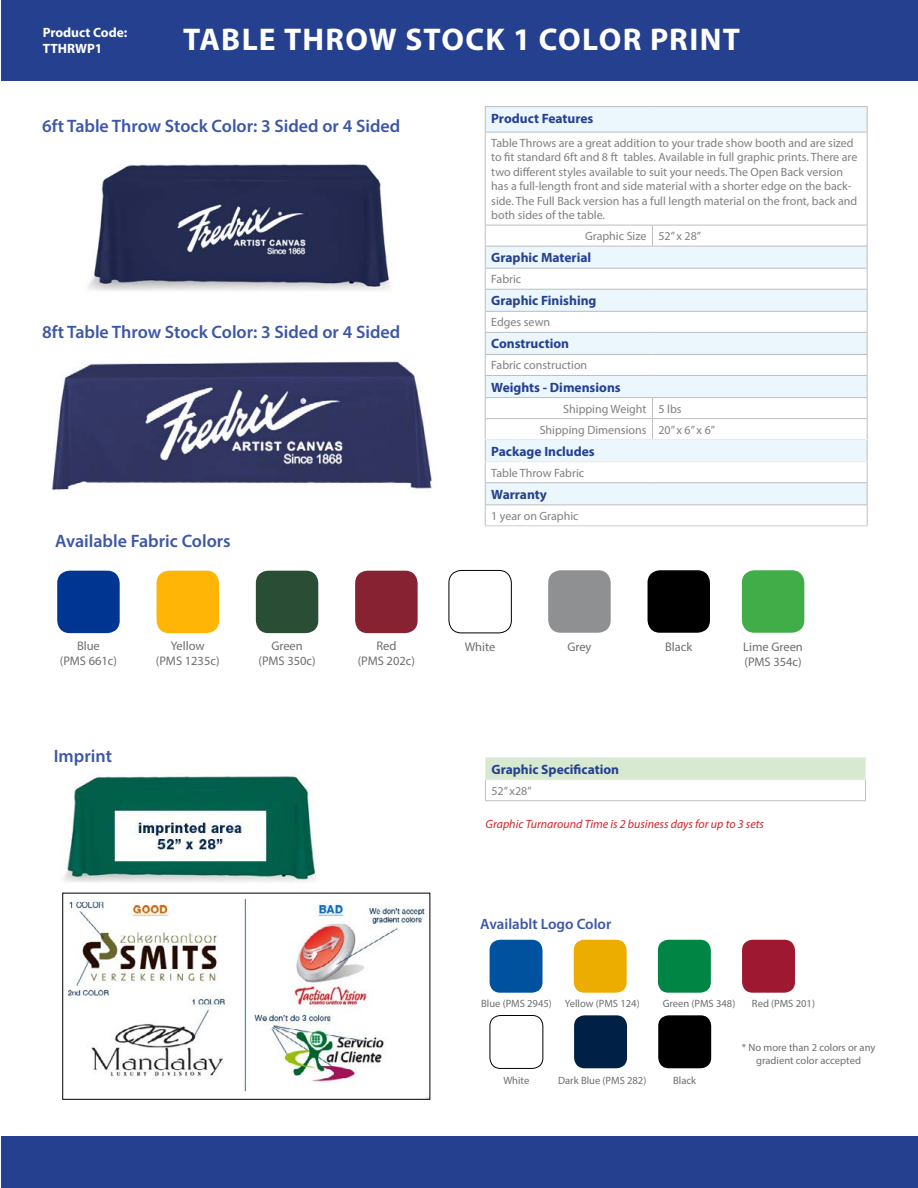
<style>
.page{position:relative;width:918px;height:1188px;background:#fff}
.page>*{position:absolute;margin:0;border:0;box-sizing:border-box;transform-origin:0 0}
.t1{font:700 31.5px "Myriad Pro";letter-spacing:.035em;color:#fff}
.t2{font:600 18px "Myriad Pro";color:#3d57a7}
.t3{font:600 15px "Myriad Pro";color:#3d57a7}
.t4{font:700 13.5px "Myriad Pro";color:#25408f}
.t5{font:700 13.5px/16.2px "Myriad Pro";color:#fff}
.t6{font:12.45px/15px "Myriad Pro";color:#6d6e71;text-align:center}
.t7{font:12px/14.4px "Myriad Pro";color:#807f83}
.t8{font:italic 12px "Myriad Pro";color:#d2232a}
.t9{font:10.65px/12.8px "Myriad Pro";color:#6d6e71;text-align:center}
</style>
<div class="page">
<div style="left:1px;top:0;width:917px;height:81px;background:#25408f"></div>
<div style="left:1px;top:1137px;width:917px;height:51px;background:#25408f"></div>
<div style="left:485px;top:758px;width:381px;height:22px;background:#d8e9d2"></div>
<hr style="left:485px;top:757px;width:381px;height:1px;background:#ececed">
<hr style="left:485px;top:779px;width:381px;height:1px;background:#ececed">
<svg style="left:485px;top:758px;width:1px;height:42px"></svg>
<svg style="left:865px;top:758px;width:1px;height:42px"></svg>
<hr style="left:485px;top:800px;width:381px;height:1px;background:#bcbec0">
<div style="left:486px;top:107px;width:381px;height:25px;background:#ebf6fd"></div>
<svg style="left:486px;top:133px;width:381px;height:92px"></svg>
<hr style="left:485px;top:106px;width:167px;height:1px;background:#bcbec0">
<svg style="left:485px;top:107px;width:1px;height:25px"></svg>
<hr style="left:652px;top:106px;width:216px;height:1px;background:#bcbec0">
<svg style="left:867px;top:107px;width:1px;height:25px"></svg>
<hr style="left:485px;top:132px;width:167px;height:1px;background:#bcbec0">
<hr style="left:485px;top:132px;width:1px;height:93px;background:#bcbec0">
<hr style="left:652px;top:132px;width:216px;height:1px;background:#bcbec0">
<hr style="left:867px;top:132px;width:1px;height:93px;background:#bcbec0">
<svg style="left:485px;top:225px;width:383px;height:301px"></svg>
<hr style="left:485px;top:375px;width:167px;height:1px;background:#bcbec0">
<hr style="left:652px;top:375px;width:216px;height:1px;background:#bcbec0">
<img style="left:88px;top:164px;width:303px;height:127px">
<img style="left:51px;top:361px;width:381px;height:131px">
<div style="left:449px;top:570px;width:63px;height:63px;border:1px solid #000;border-radius:12px"></div>
<div style="left:548px;top:570px;width:63px;height:63px;background:#8e9092;border-radius:12px"></div>
<div style="left:648px;top:570px;width:62px;height:63px;background:#000;border-radius:12px"></div>
<div style="left:742px;top:570px;width:62px;height:63px;background:#41ad49;border-radius:12px"></div>
<div style="left:57px;top:571px;width:63px;height:62px;background:#003591;border-radius:12px"></div>
<div style="left:157px;top:571px;width:62px;height:62px;background:#ffb505;border-radius:12px"></div>
<div style="left:256px;top:571px;width:62px;height:62px;background:#2a4e35;border-radius:12px"></div>
<div style="left:355px;top:571px;width:63px;height:62px;background:#862232;border-radius:12px"></div>
<div style="left:490px;top:1015px;width:53px;height:54px;border:1px solid #000;border-radius:11px"></div>
<div style="left:574px;top:1015px;width:53px;height:53px;background:#002046;border-radius:11px"></div>
<div style="left:658px;top:1015px;width:53px;height:53px;background:#000;border-radius:11px"></div>
<div style="left:490px;top:940px;width:53px;height:53px;background:#00529e;border-radius:11px"></div>
<div style="left:574px;top:940px;width:53px;height:53px;background:#edac00;border-radius:11px"></div>
<div style="left:658px;top:940px;width:53px;height:53px;background:#008544;border-radius:11px"></div>
<div style="left:742px;top:940px;width:53px;height:53px;background:#9e1831;border-radius:11px"></div>
<img style="left:62px;top:775px;width:259px;height:118px">
<img style="left:67px;top:899px;width:361px;height:199px">
<div style="left:62px;top:893px;width:368px;height:207px;border:1px solid #000"></div>
<p class="t5" style="left:43px;top:24px;width:86px">Product Code:<br>TTHRWP1</p>
<p class="t1" style="left:183px;top:19px;width:558px">TABLE THROW STOCK 1 COLOR PRINT</p>
<p class="t2" style="left:42px;top:115px;width:360px">6ft Table Throw Stock Color: 3 Sided or 4 Sided</p>
<p class="t2" style="left:42px;top:320px;width:360px">8ft Table Throw Stock Color: 3 Sided or 4 Sided</p>
<p class="t2" style="left:55px;top:530px;width:177px">Available Fabric Colors</p>
<p class="t6" style="left:60px;top:638px;width:59px">Blue<br>(PMS 661c)</p>
<p class="t6" style="left:156px;top:638px;width:65px">Yellow<br>(PMS 1235c)</p>
<p class="t6" style="left:258px;top:638px;width:59px">Green (PMS 350c)</p>
<p class="t6" style="left:358px;top:638px;width:59px">Red<br>(PMS 202c)</p>
<p class="t2" style="left:54px;top:744px;width:60px">Imprint</p>
<p class="t4" style="left:491px;top:109px;width:104px">Product Features</p>
<p class="t7" style="left:491px;top:136px;width:368px">Table Throws are a great addition to your trade show booth and are sized to fit standard 6ft and 8 ft tables. Available in full graphic prints. There are two different styles available to suit your needs. The Open Back version has a full-length front and side material with a shorter edge on the back&shy;side. The Full Back version has a full length material on the front, back and both sides of the table.</p>
<p class="t7" style="left:585px;top:229px;width:118px">Graphic Size 52” x 28”</p>
<p class="t4" style="left:491px;top:249px;width:102px">Graphic Material</p>
<p class="t7" style="left:491px;top:272px;width:32px">Fabric</p>
<p class="t4" style="left:491px;top:292px;width:107px">Graphic Finishing</p>
<p class="t7" style="left:491px;top:315px;width:60px">Edges sewn</p>
<p class="t4" style="left:491px;top:335px;width:79px">Construction</p>
<p class="t7" style="left:491px;top:358px;width:97px">Fabric construction</p>
<p class="t4" style="left:491px;top:378px;width:131px">Weights - Dimensions</p>
<p class="t7" style="left:540px;top:398px;width:177px;line-height:21px;text-indent:24px">Shipping Weight 5 lbs<br>Shipping Dimensions 20” x 6” x 6”</p>
<p class="t4" style="left:491px;top:442px;width:105px">Package Includes</p>
<p class="t7" style="left:491px;top:465px;width:94px">Table Throw Fabric</p>
<p class="t4" style="left:491px;top:485px;width:57px">Warranty</p>
<p class="t7" style="left:491px;top:508px;width:89px">1 year on Graphic</p>
<p class="t6" style="left:465px;top:639px;width:32px">White</p>
<p class="t6" style="left:567px;top:639px;width:26px">Grey</p>
<p class="t6" style="left:665px;top:639px;width:29px">Black</p>
<p class="t6" style="left:743px;top:639px;width:61px;text-align:left">Lime Green (PMS 354c)</p>
<p class="t4" style="left:491px;top:760px;width:129px">Graphic Specification</p>
<p class="t7" style="left:491px;top:783px;width:42px">52” x28”</p>
<p class="t8" style="left:486px;top:816px;width:280px">Graphic Turnaround Time is 2 business days for up to 3 sets</p>
<p class="t3" style="left:480px;top:914px;width:133px">Availablt Logo Color</p>
<p class="t9" style="left:481px;top:997px;width:160px">Blue (PMS 2945) Yellow (PMS 124)</p>
<p class="t9" style="left:663px;top:997px;width:74px">Green (PMS 348)</p>
<p class="t9" style="left:752px;top:997px;width:65px">Red (PMS 201)</p>
<p class="t9" style="left:503px;top:1074px;width:28px">White</p>
<p class="t9" style="left:558px;top:1074px;width:90px">Dark Blue (PMS 282)</p>
<p class="t9" style="left:673px;top:1074px;width:25px">Black</p>
<p class="t9" style="left:742px;top:1041px;width:135px">* No more than 2 colors or any gradient color accepted</p>
</div>
